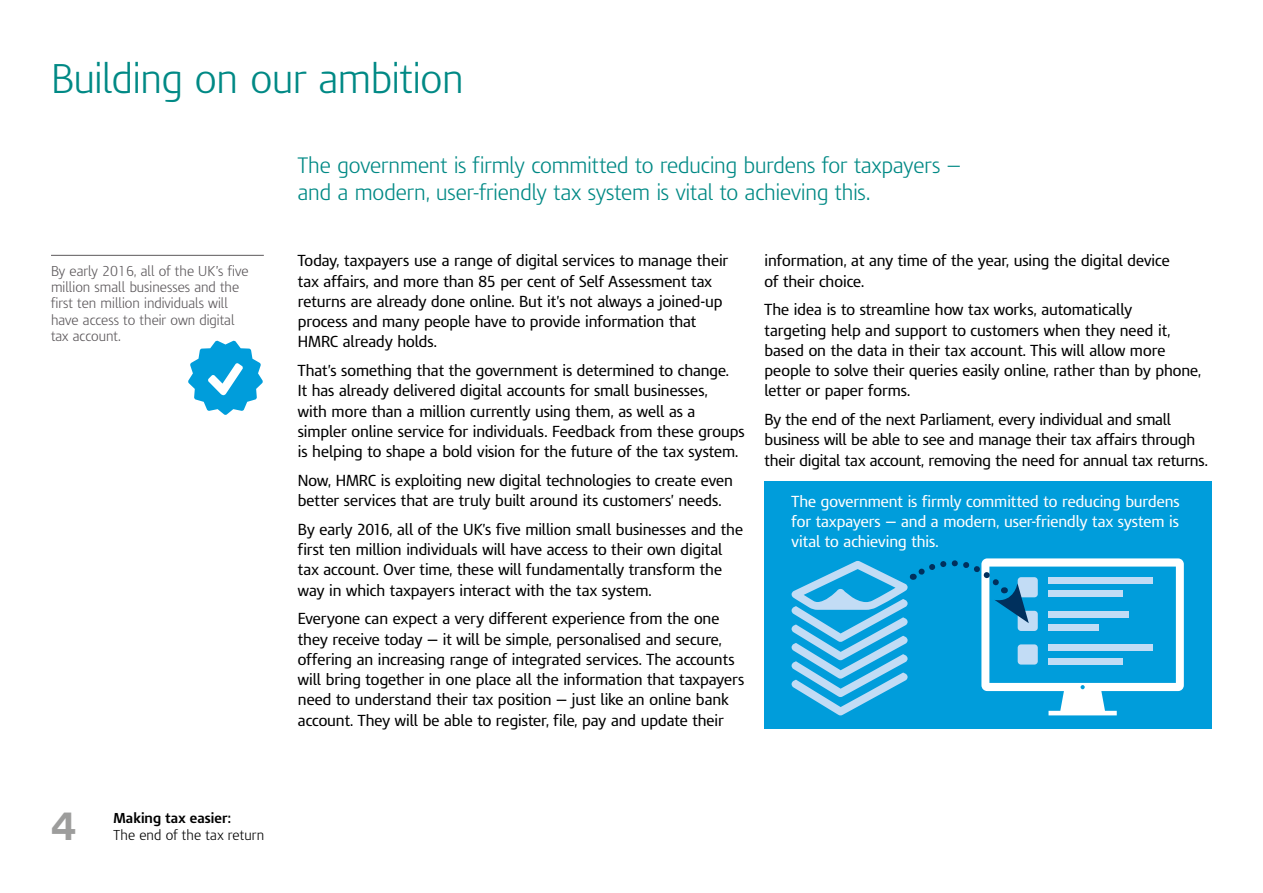
<style>
.page{position:relative;width:1263px;height:893px;background:#fff}
.page>*{position:absolute;margin:0;border:0;box-sizing:border-box;transform-origin:0 0}
.t1{font:300 39px "HMRC Modena";letter-spacing:-.005em;color:#008985}
.t2{font:700 39px "GDS Transport";color:#9d9d9c}
.t3{font:300 21px/27px "HMRC Modena";letter-spacing:-.005em;color:#008985}
.t4{font:15px/20.2px "HMRC Modena";letter-spacing:-.005em;color:#000}
.t5{font:15px/20.2px "HMRC Modena";color:#fff;text-align:justify}
.t6{font:300 13.5px/16.2px "HMRC Modena";color:#5c585b}
.t7{font:300 13.5px "HMRC Modena";letter-spacing:.01em;color:#000}
.t8{font:700 13.5px "HMRC Modena";letter-spacing:.005em;color:#000}
</style>
<div class="page">
<hr style="left:51px;top:255px;width:213px;height:1px;background:#5c585b">
<div style="left:764px;top:482px;width:448px;height:247px;background:#009ddb"></div>
<svg style="left:791px;top:558px;width:393px;height:157px"></svg>
<svg style="left:188px;top:340px;width:75px;height:75px"></svg>
<p class="t1" style="left:51px;top:55px;width:414px">Building on our ambition</p>
<p class="t6" style="left:51px;top:263px;width:199px">By early 2016, all of the UK’s five million small businesses and the first ten million individuals will have access to their own digital tax account.</p>
<h1 class="t2" style="left:51px;top:802px;width:27px">4</h1>
<p class="t8" style="left:114px;top:810px;width:119px">Making tax easier:</p>
<p class="t7" style="left:114px;top:827px;width:152px">The end of the tax return</p>
<p class="t3" style="left:298px;top:151px;width:665px">The government is firmly committed to reducing burdens for taxpayers — and a modern, user-friendly tax system is vital to achieving this.</p>
<p class="t4" style="left:298px;top:251px;width:432px">Today, taxpayers use a range of digital services to manage their tax affairs, and more than 85 per cent of Self Assessment tax returns are already done online. But it’s not always a joined-up process and many people have to provide information that HMRC already holds.</p>
<p class="t4" style="left:298px;top:361px;width:448px">That’s something that the government is determined to change.<br>It has already delivered digital accounts for small businesses,<br>with more than a million currently using them, as well as a simpler online service for individuals. Feedback from these groups is helping to shape a bold vision for the future of the tax system.</p>
<p class="t4" style="left:298px;top:470px;width:436px">Now, HMRC is exploiting new digital technologies to create even better services that are truly built around its customers’ needs.</p>
<p class="t4" style="left:298px;top:519px;width:447px">By early 2016, all of the UK’s five million small businesses and the first ten million individuals will have access to their own digital tax account. Over time, these will fundamentally transform the way in which taxpayers interact with the tax system.</p>
<p class="t4" style="left:298px;top:609px;width:448px">Everyone can expect a very different experience from the one they receive today — it will be simple, personalised and secure, offering an increasing range of integrated services. The accounts will bring together in one place all the information that taxpayers need to understand their tax position — just like an online bank account. They will be able to register, file, pay and update their</p>
<p class="t4" style="left:764px;top:251px;width:407px">information, at any time of the year, using the digital device of their choice.</p>
<p class="t4" style="left:764px;top:300px;width:438px">The idea is to streamline how tax works, automatically<br>targeting help and support to customers when they need it, based on the data in their tax account. This will allow more people to solve their queries easily online, rather than by phone, letter or paper forms.</p>
<p class="t4" style="left:764px;top:410px;width:445px">By the end of the next Parliament, every individual and small business will be able to see and manage their tax affairs through their digital tax account, removing the need for annual tax returns.</p>
<p class="t5" style="left:791px;top:491px;width:390px">The government is firmly committed to reducing burdens for taxpayers — and a modern, user-friendly tax system is vital to achieving this.</p>
</div>
